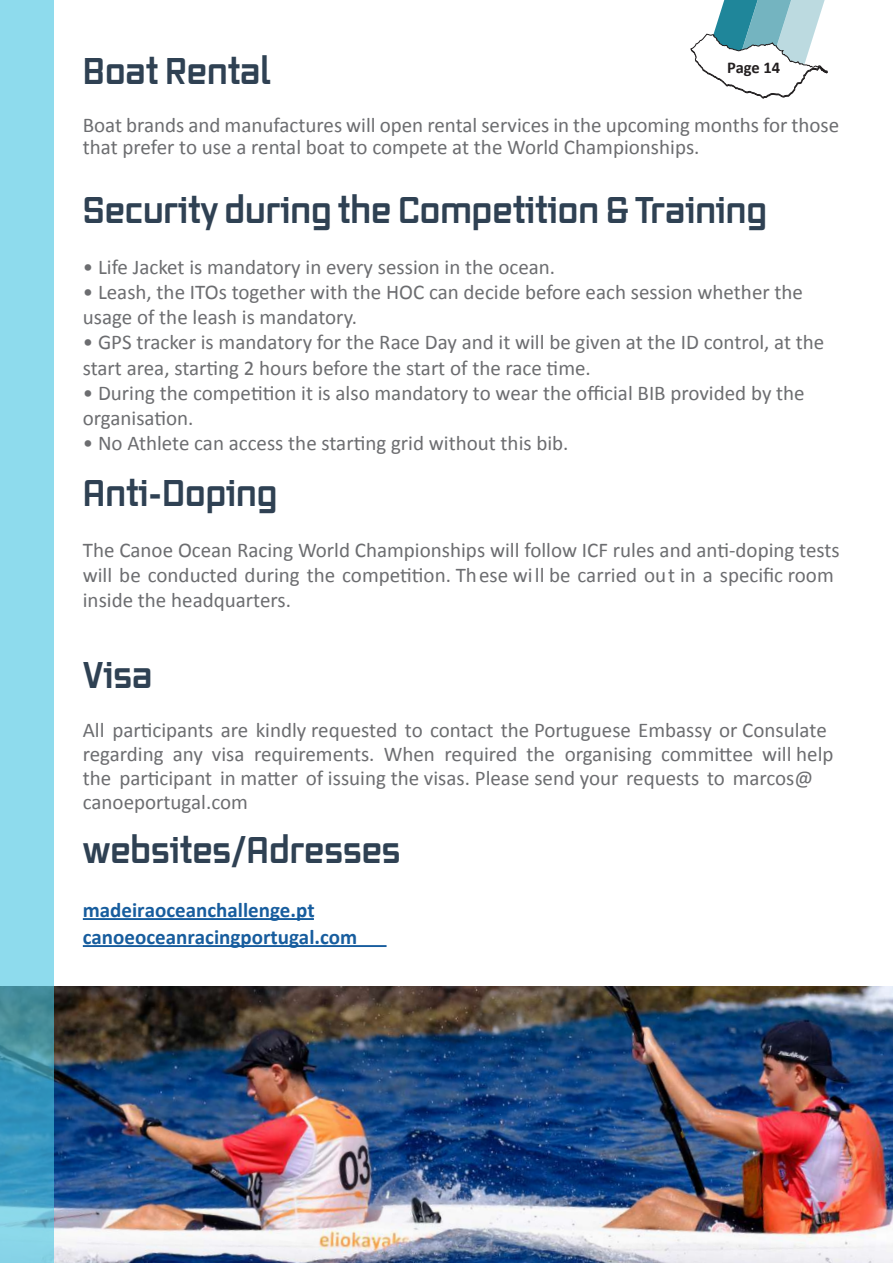
<style>
.page{position:relative;width:893px;height:1263px;background:#fff}
.page>*{position:absolute;margin:0;border:0;box-sizing:border-box;transform-origin:0 0}
.t1{font:700 36px "Vox";color:#2f4153}
.t2{font:21px/25.2px "Calibri";color:#6c6d70}
.t3{font:700 21px/27px "Calibri";color:#175d9e}
.t4{font:700 16.5px "Calibri";letter-spacing:-.005em;color:#231f20}
</style>
<div class="page">
<img style="left:54px;top:987px;width:839px;height:276px">
<svg style="left:0;top:0;width:54px;height:1263px;background:#7fcde2"></svg>
<hr style="left:83px;top:918px;width:231px;height:2px;background:#175d9e">
<hr style="left:83px;top:945px;width:304px;height:2px;background:#175d9e">
<svg style="left:690px;top:0;width:138px;height:99px"></svg>
<h1 class="t1" style="left:83px;top:46px;width:189px">Boat Rental</h1>
<p class="t2" style="left:83px;top:113px;width:758px;line-height:22.5px">Boat brands and manufactures will open rental services in the upcoming months for those that prefer to use a rental boat to compete at the World Championships.</p>
<h1 class="t1" style="left:83px;top:185px;width:686px">Security during the Competition &amp; Training</h1>
<p class="t2" style="left:83px;top:253px;width:474px">• Life Jacket is mandatory in every session in the ocean.</p>
<p class="t2" style="left:83px;top:278px;width:722px">• Leash, the ITOs together with the HOC can decide before each session whether the usage of the leash is mandatory.</p>
<p class="t2" style="left:83px;top:329px;width:743px">• GPS tracker is mandatory for the Race Day and it will be given at the ID control, at the start area, starting 2 hours before the start of the race time.</p>
<p class="t2" style="left:83px;top:379px;width:723px">• During the competition it is also mandatory to wear the official BIB provided by the organisation.</p>
<p class="t2" style="left:83px;top:430px;width:487px">• No Athlete can access the starting grid without this bib.</p>
<h1 class="t1" style="left:83px;top:468px;width:196px">Anti-Doping</h1>
<p class="t2" style="left:83px;top:536px;width:758px">The Canoe Ocean Racing World Championships will follow ICF rules and anti-doping tests will be conducted during the competition. These will be carried out in a specific room inside the headquarters.</p>
<p class="t4" style="left:727px;top:57px;width:55px">Page 14</p>
<h1 class="t1" style="left:83px;top:650px;width:71px">Visa</h1>
<p class="t2" style="left:83px;top:717px;width:752px;line-height:24px">All participants are kindly requested to contact the Portuguese Embassy or Consulate regarding any visa requirements. When required the organising committee will help the participant in matter of issuing the visas. Please send your requests to marcos@ canoeportugal.com</p>
<h1 class="t1" style="left:83px;top:825px;width:319px">websites/Adresses</h1>
<p class="t3" style="left:83px;top:896px;width:276px">madeiraoceanchallenge.pt canoeoceanracingportugal.com</p>
</div>
